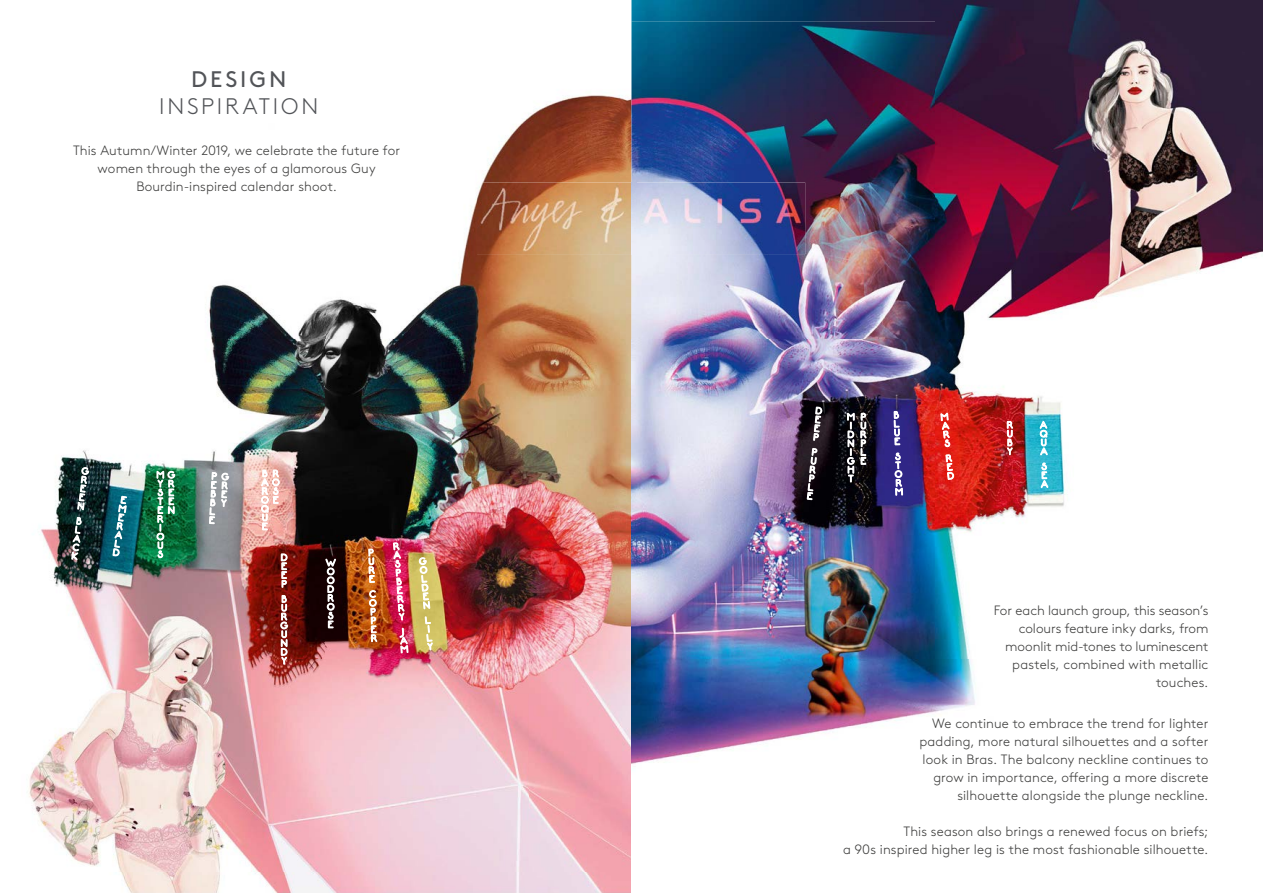
<style>
.page{position:relative;width:1263px;height:893px;background:#fff}
.page>*{position:absolute;margin:0;border:0;box-sizing:border-box;transform-origin:0 0}
.t1{font:300 22.5px "Brown Pro";color:#525458}
.t2{font:22.5px "Brown Pro";color:#525458}
.t3{font:300 13.5px/18px "Brown Pro";letter-spacing:.005em;color:#3b3b3a;text-align:right}
</style>
<div class="page">
<img style="left:631px;top:0;width:632px;height:52px">
<img style="left:121px;top:872px;width:510px;height:21px">
<img style="left:29px;top:21px;width:1213px;height:851px">
<img style="left:1210px;top:52px;width:53px;height:820px">
<img style="left:477px;top:182px;width:328px;height:72px">
<svg style="left:209px;top:472px;width:20px;height:52px"></svg>
<svg style="left:261px;top:470px;width:18px;height:60px"></svg>
<svg style="left:157px;top:471px;width:18px;height:87px"></svg>
<svg style="left:72px;top:517px;width:9px;height:43px"></svg>
<svg style="left:78px;top:467px;width:11px;height:43px"></svg>
<svg style="left:113px;top:496px;width:14px;height:60px"></svg>
<svg style="left:425px;top:617px;width:7px;height:35px"></svg>
<svg style="left:419px;top:558px;width:11px;height:52px"></svg>
<svg style="left:400px;top:626px;width:8px;height:27px"></svg>
<svg style="left:393px;top:543px;width:11px;height:77px"></svg>
<svg style="left:369px;top:590px;width:8px;height:52px"></svg>
<svg style="left:369px;top:549px;width:6px;height:34px"></svg>
<svg style="left:281px;top:595px;width:7px;height:69px"></svg>
<svg style="left:281px;top:554px;width:6px;height:33px"></svg>
<svg style="left:326px;top:559px;width:10px;height:69px"></svg>
<svg style="left:1007px;top:421px;width:6px;height:34px"></svg>
<svg style="left:895px;top:453px;width:8px;height:42px"></svg>
<svg style="left:894px;top:411px;width:6px;height:34px"></svg>
<svg style="left:1040px;top:421px;width:8px;height:67px"></svg>
<svg style="left:946px;top:455px;width:8px;height:25px"></svg>
<svg style="left:941px;top:413px;width:9px;height:34px"></svg>
<svg style="left:861px;top:413px;width:5px;height:51px"></svg>
<svg style="left:847px;top:413px;width:7px;height:69px"></svg>
<svg style="left:807px;top:448px;width:10px;height:52px"></svg>
<svg style="left:813px;top:407px;width:9px;height:33px"></svg>
<h1 class="t2" style="left:191px;top:62px;width:97px">DESIGN</h1>
<h1 class="t1" style="left:159px;top:89px;width:160px">INSPIRATION</h1>
<p class="t3" style="left:73px;top:140px;width:329px;text-align:center">This Autumn/Winter 2019, we celebrate the future for women through the eyes of a glamorous Guy<br>Bourdin-inspired calendar shoot.</p>
<p class="t3" style="left:994px;top:600px;width:216px">For each launch group, this season’s colours feature inky darks, from moonlit mid-tones to luminescent pastels, combined with metallic touches.</p>
<p class="t3" style="left:919px;top:714px;width:290px">We continue to embrace the trend for lighter padding, more natural silhouettes and a softer look in Bras. The balcony neckline continues to grow in importance, o ering a more discrete silhouette alongside the plunge neckline.</p>
<p class="t3" style="left:843px;top:822px;width:367px">This season also brings a renewed focus on briefs;<br>a 90s inspired higher leg is the most fashionable silhouette.</p>
</div>
